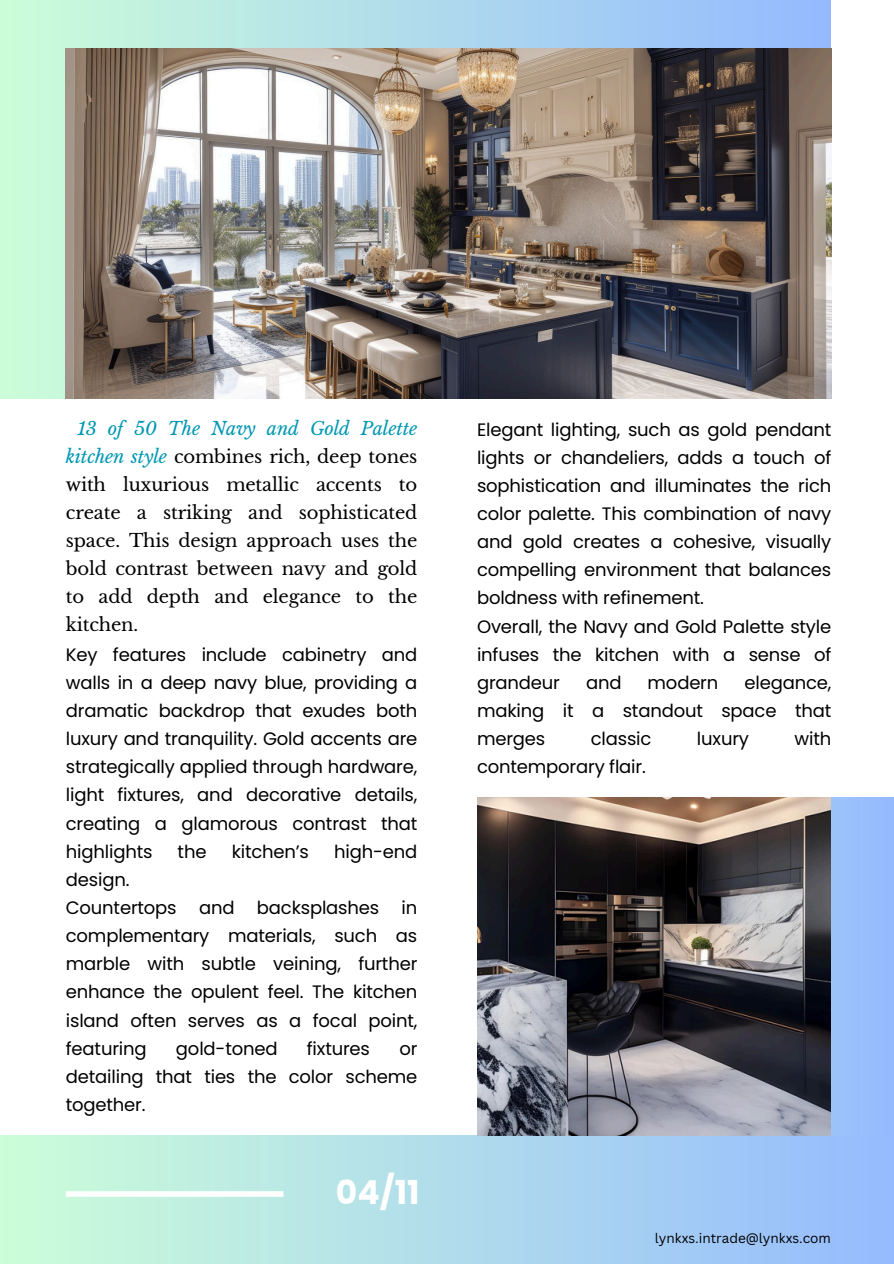
<style>
.page{position:relative;width:894px;height:1264px;background:#fff}
.page>*{position:absolute;margin:0;border:0;box-sizing:border-box;transform-origin:0 0}
.t1{font:700 33px "Poppins";color:#fff}
.t2{font:18px/28.2px "Poppins";letter-spacing:-.01em;color:#000;text-align:justify}
.t3{font:13.5px "Canva Sans";color:#000}
.s1{font-family:"Libre Baskerville";font-style:italic;color:#0097b2}
.s2{font-family:"Libre Baskerville"}
</style>
<div class="page">
<div style="left:0;top:0;width:830px;height:398px;background:linear-gradient(to right,#ccfdd9,#94baff)"></div>
<div style="left:0;top:1135px;width:893px;height:128px;background:linear-gradient(to right,#ccfed9,#96bbfe)"></div>
<div style="left:66px;top:1191px;width:217px;height:5px;background:#fff"></div>
<div style="left:477px;top:797px;width:416px;height:338px;background:#99bffc"></div>
<img style="left:66px;top:48px;width:764px;height:350px">
<img style="left:477px;top:797px;width:353px;height:338px">
<p class="t2" style="left:66px;top:414px;width:353px;text-align:left;text-indent:11px"><span class="s1">13 of 50 The Navy and Gold Palette kitchen style</span> <span class="s2">combines rich, deep tones with luxurious metallic accents to create a striking and sophisticated space. This design approach uses the bold contrast between navy and gold to add depth and elegance to the kitchen.<br></span>Key features include cabinetry and walls in a deep navy blue, providing a dramatic backdrop that exudes both luxury and tranquility. Gold accents are strategically applied through hardware, light fixtures, and decorative details, creating a glamorous contrast that highlights</p>
<p class="t2" style="left:177px;top:837px;width:30px">the</p>
<p class="t2" style="left:231px;top:837px;width:79px">kitchen’s</p>
<p class="t2" style="left:334px;top:837px;width:85px">high-end</p>
<p class="t2" style="left:66px;top:865px;width:65px">design.</p>
<p class="t2" style="left:66px;top:893px;width:353px">Countertops and backsplashes in complementary materials, such as marble with subtle veining, further enhance the opulent feel. The kitchen island often serves as a focal point, featuring</p>
<p class="t2" style="left:176px;top:1034px;width:103px">gold-toned</p>
<p class="t2" style="left:307px;top:1034px;width:65px">fixtures</p>
<p class="t2" style="left:66px;top:1034px;width:353px;text-indent:333px">or detailing that ties the color scheme together.</p>
<p class="t1" style="left:336px;top:1169px;width:85px">04/11</p>
<h1 class="t2" style="left:477px;top:415px;width:355px">Elegant lighting, such as gold pendant lights or chandeliers, adds a touch of sophistication and illuminates the rich color palette. This combination of navy and gold creates a cohesive, visually compelling environment that balances boldness with refinement.</h1>
<p class="t2" style="left:477px;top:612px;width:355px">Overall, the Navy and Gold Palette style infuses the kitchen with a sense of grandeur</p>
<p class="t2" style="left:477px;top:668px;width:355px;text-indent:267px">elegance, making it a standout space that merges</p>
<p class="t2" style="left:586px;top:668px;width:37px">and</p>
<p class="t2" style="left:647px;top:668px;width:72px">modern</p>
<p class="t2" style="left:590px;top:724px;width:62px">classic</p>
<p class="t2" style="left:696px;top:724px;width:54px">luxury</p>
<p class="t2" style="left:794px;top:724px;width:38px">with</p>
<p class="t2" style="left:477px;top:753px;width:170px">contemporary flair.</p>
<h2 class="t3" style="left:654px;top:1228px;width:177px">lynkxs.intrade@lynkxs.com</h2>
</div>
